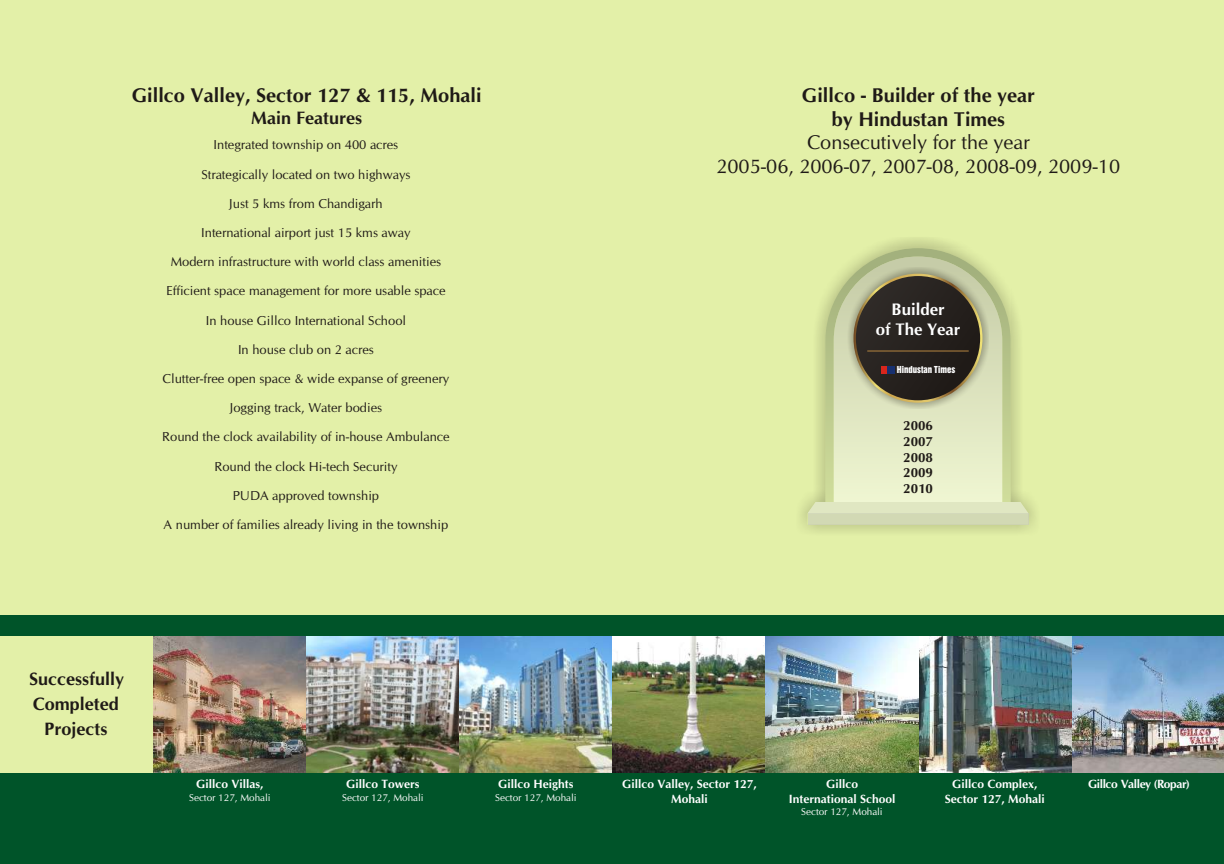
<style>
.page{position:relative;width:1224px;height:864px;background:#fff}
.page>*{position:absolute;margin:0;border:0;box-sizing:border-box;transform-origin:0 0}
.t1{font:700 20px/23.8px "CG Omega";color:#1f1a17;text-align:center}
.t2{font:20px/23.9px "CG Omega";color:#1f1a17;text-align:center}
.t3{font:700 18px/25px "CG Omega";color:#1f1a17;text-align:center}
.t4{font:700 16.7px/19.9px "CG Omega";color:#fff;text-align:center}
.t5{font:700 13.4px/15.9px "CG Omega";color:#1f1a17;text-align:justify}
.t6{font:13px "CG Omega";color:#1f1a17}
.t7{font:700 12px/14.3px "CG Omega";color:#fff;text-align:center}
.t8{font:700 12px "CG Omega";letter-spacing:-.035em;color:#fff}
.t9{font:10px "CG Omega";color:#fff}
.t10{font:8.8px "Swiss 921 BT Regular A";color:#fff}
</style>
<div class="page">
<div style="left:0;top:0;width:612px;height:864px;background:#e3f0a8"></div>
<div style="left:0;top:615px;width:612px;height:249px;background:#005429"></div>
<div style="left:612px;top:0;width:612px;height:864px;background:#e3f0a8"></div>
<div style="left:612px;top:615px;width:612px;height:249px;background:#005429"></div>
<svg style="left:800px;top:238px;width:236px;height:294px"></svg>
<svg style="left:825px;top:248px;width:186px;height:9px"></svg>
<div style="left:808px;top:513px;width:220px;height:12px;background:#d2d9b4"></div>
<svg style="left:808px;top:257px;width:220px;height:256px"></svg>
<img style="left:612px;top:637px;width:612px;height:136px">
<img style="left:918px;top:637px;width:153px;height:136px">
<img style="left:613px;top:637px;width:153px;height:136px">
<img style="left:766px;top:637px;width:152px;height:136px">
<img style="left:306px;top:637px;width:153px;height:136px">
<img style="left:153px;top:637px;width:153px;height:136px">
<div style="left:0;top:637px;width:153px;height:136px;background:#e3f0a8"></div>
<img style="left:459px;top:637px;width:153px;height:136px">
<h1 class="t1" style="left:132px;top:84px;width:351px">Gillco Valley, Sector 127 &amp; 115, Mohali</h1>
<h2 class="t3" style="left:251px;top:106px;width:113px">Main Features</h2>
<p class="t6" style="left:214px;top:140px;width:186px">Integrated township on 400 acres</p>
<p class="t6" style="left:201px;top:169px;width:211px">Strategically located on two highways</p>
<p class="t6" style="left:229px;top:198px;width:155px">Just 5 kms from Chandigarh</p>
<p class="t6" style="left:201px;top:227px;width:211px">International airport just 15 kms away</p>
<p class="t6" style="left:171px;top:257px;width:272px">Modern infrastructure with world class amenities</p>
<p class="t6" style="left:166px;top:286px;width:281px">Efficient space management for more usable space</p>
<p class="t6" style="left:206px;top:315px;width:202px">In house Gillco International School</p>
<p class="t6" style="left:238px;top:344px;width:137px">In house club on 2 acres</p>
<p class="t6" style="left:163px;top:373px;width:288px">Clutter-free open space &amp; wide expanse of greenery</p>
<p class="t6" style="left:230px;top:403px;width:154px">Jogging track, Water bodies</p>
<p class="t6" style="left:162px;top:432px;width:289px">Round the clock availability of in-house Ambulance</p>
<p class="t6" style="left:214px;top:461px;width:185px">Round the clock Hi-tech Security</p>
<p class="t6" style="left:233px;top:490px;width:148px">PUDA approved township</p>
<p class="t6" style="left:164px;top:519px;width:286px">A number of families already living in the township</p>
<h1 class="t1" style="left:802px;top:85px;width:235px">Gillco - Builder of the year by Hindustan Times</h1>
<h1 class="t2" style="left:717px;top:132px;width:405px">Consecutively for the year<br>2005-06, 2006-07, 2007-08, 2008-09, 2009-10</h1>
<p class="t4" style="left:876px;top:300px;width:86px">Builder<br>of The Year</p>
<p class="t10" style="left:897px;top:367px;width:60px">Hindustan Times</p>
<p class="t5" style="left:903px;top:418px;width:31px">2006<br>2007<br>2008<br>2009<br>2010</p>
<h2 class="t3" style="left:29px;top:667px;width:97px">Successfully<br>Completed<br>Projects</h2>
<p class="t7" style="left:196px;top:778px;width:69px">Gillco Villas,</p>
<p class="t9" style="left:189px;top:793px;width:83px">Sector 127, Mohali</p>
<p class="t7" style="left:346px;top:778px;width:75px">Gillco Towers</p>
<p class="t9" style="left:342px;top:793px;width:83px">Sector 127, Mohali</p>
<p class="t7" style="left:498px;top:778px;width:77px">Gillco Heights</p>
<p class="t9" style="left:495px;top:793px;width:83px">Sector 127, Mohali</p>
<p class="t7" style="left:622px;top:778px;width:136px">Gillco Valley, Sector 127,<br>Mohali</p>
<p class="t7" style="left:789px;top:778px;width:108px">Gillco<br>International School</p>
<p class="t9" style="left:801px;top:808px;width:83px">Sector 127, Mohali</p>
<p class="t7" style="left:952px;top:778px;width:87px">Gillco Complex,</p>
<p class="t8" style="left:1088px;top:780px;width:103px">Gillco Valley (Ropar)</p>
<p class="t7" style="left:945px;top:792px;width:102px">Sector 127, Mohali</p>
</div>
